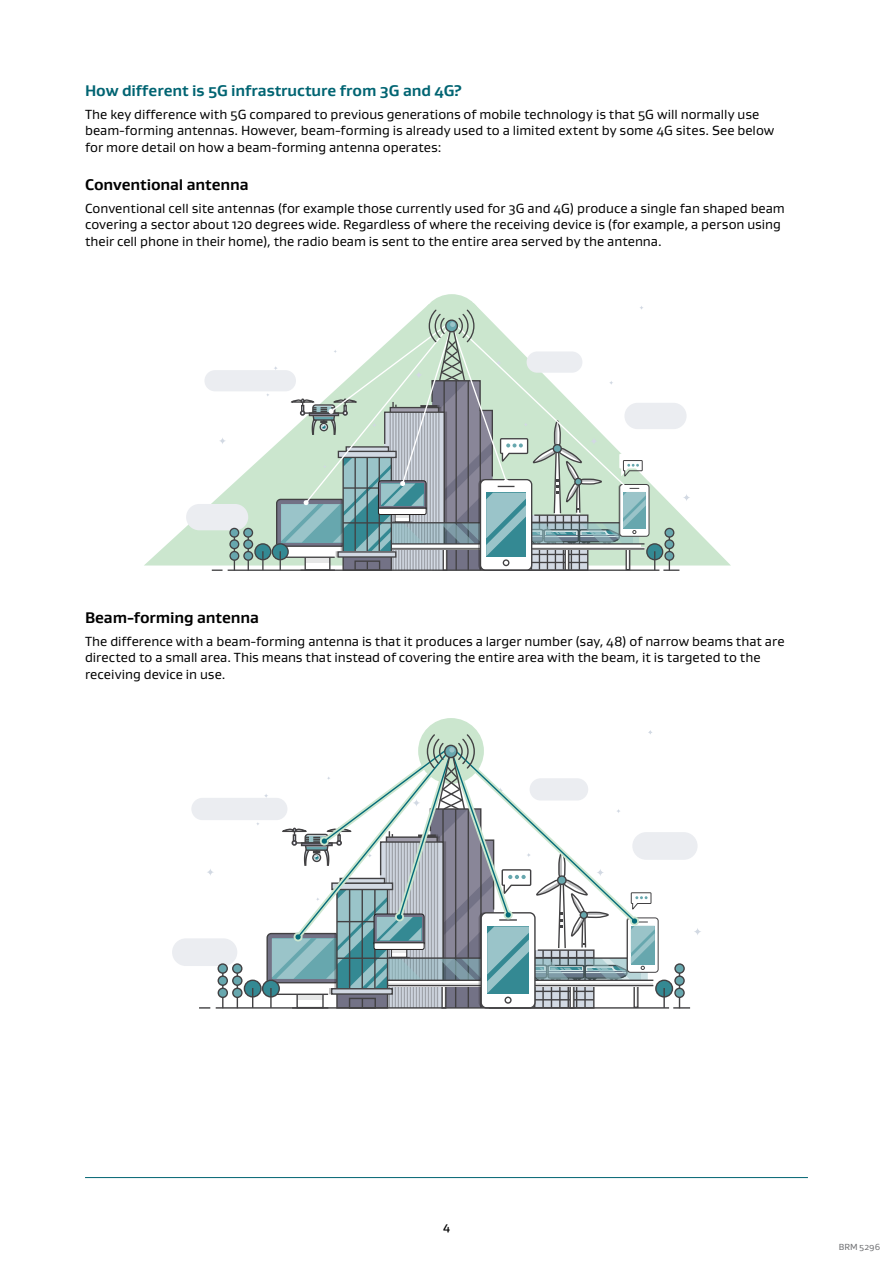
<style>
.page{position:relative;width:893px;height:1263px;background:#fff}
.page>*{position:absolute;margin:0;border:0;box-sizing:border-box;transform-origin:0 0}
.t1{font:700 15.75px "Gustan";letter-spacing:-.005em;color:#006472}
.t2{font:700 15.75px "Gustan";letter-spacing:-.01em;color:#000}
.t3{font:13.5px/16.5px "Gustan";color:#000}
.t4{font:500 12px "Gustan";color:#000}
.t5{font:9px "Gustan";letter-spacing:.005em;color:#6d6e71}
</style>
<div class="page">
<hr style="left:85px;top:1177px;width:723px;height:1px;background:#006472">
<svg style="left:145px;top:303px;width:585px;height:262px"></svg>
<div style="left:624px;top:403px;width:63px;height:26px;background:#ebedf1;border-radius:13px"></div>
<div style="left:186px;top:504px;width:62px;height:26px;background:#ebedf1;border-radius:13px"></div>
<div style="left:204px;top:370px;width:92px;height:21px;background:#ebedf1;border-radius:11px"></div>
<svg style="left:219px;top:437px;width:7px;height:7px"></svg>
<svg style="left:683px;top:494px;width:7px;height:7px"></svg>
<div style="left:620px;top:484px;width:29px;height:52px;background:#fff;border-radius:3px"></div>
<div style="left:619px;top:484px;width:30px;height:53px;border:1px solid #424143;border-radius:3px"></div>
<svg style="left:255px;top:544px;width:16px;height:16px"></svg>
<div style="left:254px;top:543px;width:17px;height:17px;border:1px solid #424143;border-radius:50%"></div>
<svg style="left:647px;top:544px;width:16px;height:16px"></svg>
<div style="left:646px;top:543px;width:17px;height:17px;border:1px solid #424143;border-radius:50%"></div>
<svg style="left:654px;top:551px;width:1px;height:18px"></svg>
<hr style="left:234px;top:533px;width:1px;height:37px;background:#424143">
<div style="left:230px;top:528px;width:9px;height:9px;background:#67a7ae;border-radius:50%"></div>
<div style="left:229px;top:528px;width:10px;height:10px;border:1px solid #424143;border-radius:50%"></div>
<div style="left:230px;top:540px;width:9px;height:9px;background:#67a7ae;border-radius:50%"></div>
<div style="left:229px;top:539px;width:10px;height:10px;border:1px solid #424143;border-radius:50%"></div>
<div style="left:230px;top:551px;width:9px;height:9px;background:#67a7ae;border-radius:50%"></div>
<div style="left:229px;top:551px;width:10px;height:10px;border:1px solid #424143;border-radius:50%"></div>
<hr style="left:248px;top:533px;width:1px;height:37px;background:#424143">
<div style="left:244px;top:528px;width:8px;height:9px;background:#67a7ae;border-radius:50%"></div>
<div style="left:243px;top:528px;width:10px;height:10px;border:1px solid #424143;border-radius:50%"></div>
<div style="left:244px;top:540px;width:9px;height:9px;background:#67a7ae;border-radius:50%"></div>
<div style="left:243px;top:539px;width:10px;height:10px;border:1px solid #424143;border-radius:50%"></div>
<div style="left:244px;top:551px;width:9px;height:9px;background:#67a7ae;border-radius:50%"></div>
<div style="left:243px;top:551px;width:10px;height:10px;border:1px solid #424143;border-radius:50%"></div>
<hr style="left:669px;top:533px;width:1px;height:37px;background:#424143">
<div style="left:665px;top:528px;width:9px;height:9px;background:#67a7ae;border-radius:50%"></div>
<div style="left:664px;top:528px;width:10px;height:10px;border:1px solid #424143;border-radius:50%"></div>
<div style="left:665px;top:540px;width:9px;height:9px;background:#67a7ae;border-radius:50%"></div>
<div style="left:664px;top:539px;width:10px;height:10px;border:1px solid #424143;border-radius:50%"></div>
<div style="left:665px;top:551px;width:9px;height:9px;background:#67a7ae;border-radius:50%"></div>
<div style="left:664px;top:551px;width:10px;height:10px;border:1px solid #424143;border-radius:50%"></div>
<hr style="left:228px;top:569px;width:431px;height:2px;background:#424143">
<svg style="left:663px;top:569px;width:16px;height:2px"></svg>
<svg style="left:212px;top:569px;width:11px;height:2px"></svg>
<div style="left:420px;top:294px;width:63px;height:63px;background:#cbe6ce;border-radius:50%"></div>
<svg style="left:262px;top:306px;width:384px;height:265px"></svg>
<div style="left:632px;top:832px;width:66px;height:28px;background:#ebedf1;border-radius:14px"></div>
<div style="left:172px;top:938px;width:65px;height:28px;background:#ebedf1;border-radius:14px"></div>
<div style="left:191px;top:798px;width:96px;height:22px;background:#ebedf1;border-radius:11px"></div>
<svg style="left:207px;top:868px;width:7px;height:8px"></svg>
<svg style="left:694px;top:928px;width:7px;height:7px"></svg>
<div style="left:627px;top:917px;width:31px;height:56px;border:1px solid #424143;border-radius:3px"></div>
<svg style="left:244px;top:980px;width:17px;height:17px"></svg>
<div style="left:244px;top:979px;width:18px;height:18px;border:1px solid #424143;border-radius:50%"></div>
<div style="left:656px;top:980px;width:16px;height:17px;background:#348993;border-radius:50%"></div>
<div style="left:655px;top:979px;width:18px;height:18px;border:1px solid #424143;border-radius:50%"></div>
<hr style="left:663px;top:988px;width:2px;height:20px;background:#424143">
<hr style="left:222px;top:968px;width:1px;height:40px;background:#424143">
<svg style="left:218px;top:964px;width:9px;height:9px"></svg>
<div style="left:217px;top:963px;width:11px;height:11px;border:1px solid #424143;border-radius:50%"></div>
<svg style="left:218px;top:976px;width:9px;height:9px"></svg>
<div style="left:218px;top:975px;width:10px;height:11px;border:1px solid #424143;border-radius:50%"></div>
<svg style="left:218px;top:988px;width:9px;height:9px"></svg>
<div style="left:218px;top:987px;width:10px;height:11px;border:1px solid #424143;border-radius:50%"></div>
<hr style="left:237px;top:968px;width:1px;height:40px;background:#424143">
<svg style="left:233px;top:964px;width:9px;height:9px"></svg>
<div style="left:232px;top:963px;width:10px;height:11px;border:1px solid #424143;border-radius:50%"></div>
<svg style="left:233px;top:976px;width:9px;height:9px"></svg>
<div style="left:232px;top:975px;width:11px;height:11px;border:1px solid #424143;border-radius:50%"></div>
<svg style="left:233px;top:988px;width:9px;height:9px"></svg>
<div style="left:232px;top:987px;width:11px;height:11px;border:1px solid #424143;border-radius:50%"></div>
<hr style="left:679px;top:968px;width:1px;height:40px;background:#424143">
<svg style="left:675px;top:964px;width:9px;height:9px"></svg>
<div style="left:674px;top:963px;width:11px;height:11px;border:1px solid #424143;border-radius:50%"></div>
<svg style="left:675px;top:976px;width:9px;height:9px"></svg>
<div style="left:674px;top:975px;width:11px;height:11px;border:1px solid #424143;border-radius:50%"></div>
<svg style="left:675px;top:988px;width:9px;height:9px"></svg>
<div style="left:674px;top:987px;width:11px;height:11px;border:1px solid #424143;border-radius:50%"></div>
<hr style="left:216px;top:1007px;width:453px;height:1px;background:#424143">
<svg style="left:673px;top:1007px;width:17px;height:1px"></svg>
<div style="left:418px;top:718px;width:66px;height:66px;background:#cbe6ce;border-radius:50%"></div>
<svg style="left:252px;top:730px;width:403px;height:279px"></svg>
<p class="t1" style="left:85px;top:80px;width:378px">How different is 5G infrastructure from 3G and 4G?</p>
<p class="t3" style="left:85px;top:105px;width:691px">The key difference with 5G compared to previous generations of mobile technology is that 5G will normally use beam-forming antennas. However, beam-forming is already used to a limited extent by some 4G sites. See below for more detail on how a beam-forming antenna operates:</p>
<p class="t2" style="left:85px;top:174px;width:165px">Conventional antenna</p>
<p class="t3" style="left:85px;top:199px;width:701px">Conventional cell site antennas (for example those currently used for 3G and 4G) produce a single fan shaped beam covering a sector about 120 degrees wide. Regardless of where the receiving device is (for example, a person using their cell phone in their home), the radio beam is sent to the entire area served by the antenna.</p>
<p class="t2" style="left:85px;top:607px;width:175px">Beam-forming antenna</p>
<p class="t3" style="left:85px;top:633px;width:701px">The difference with a beam-forming antenna is that it produces a larger number (say, 48) of narrow beams that are directed to a small area. This means that instead of covering the entire area with the beam, it is targeted to the receiving device in use.</p>
<p class="t4" style="left:443px;top:1219px;width:8px">4</p>
<p class="t5" style="left:839px;top:1241px;width:43px">BRM 5296</p>
</div>
